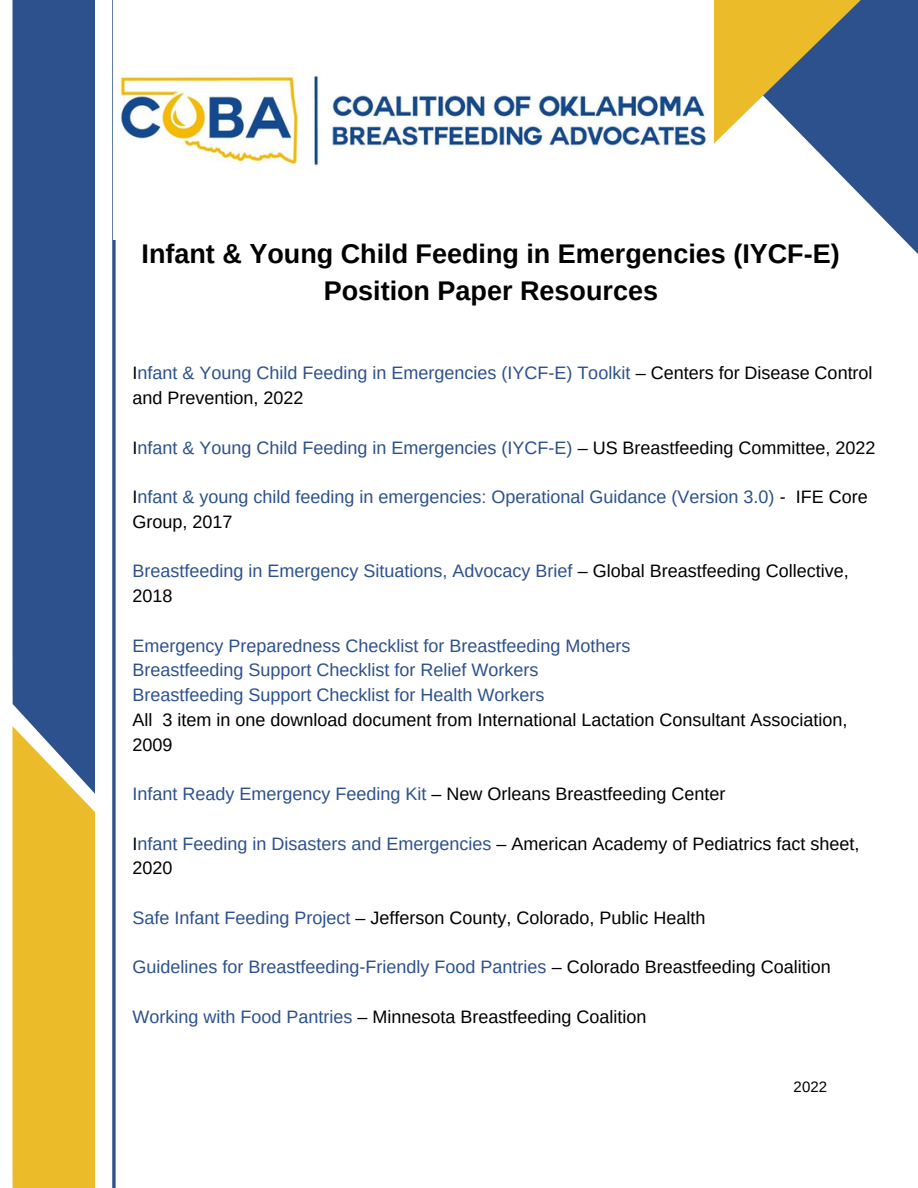
<style>
.page{position:relative;width:918px;height:1188px;background:#fff}
.page>*{position:absolute;margin:0;border:0;box-sizing:border-box;transform-origin:0 0}
.t1{font:700 27px/37.2px "Arimo";color:#000;text-align:center}
.t2{font:18px/24.8px "Arimo";color:#2c518c}
.t3{font:18px/24.8px "Arimo";color:#000}
.t4{font:15px "Arimo";color:#000}
.s1{color:#000}
.s2{color:#2c518c}
</style>
<div class="page">
<div style="left:13px;top:0;width:82px;height:726px;background:#2c518c"></div>
<svg style="left:13px;top:726px;width:82px;height:462px;background:#e1b736"></svg>
<svg style="left:112px;top:0;width:4px;height:1188px;background:#5774a3"></svg>
<svg style="left:820px;top:0;width:98px;height:254px"></svg>
<svg style="left:714px;top:0;width:189px;height:154px;background:#8c8d74"></svg>
<img style="left:114px;top:0;width:595px;height:239px">
<h1 class="t1" style="left:142px;top:235px;width:700px">Infant &amp; Young Child Feeding in Emergencies (IYCF-E)<br>Position Paper Resources</h1>
<p class="t2" style="left:133px;top:361px;width:742px"><span class="s1">I</span>nfant &amp; Young Child Feeding in Emergencies (IYCF-E) Toolkit <span class="s1">– Centers for Disease Control and Prevention, 2022</span></p>
<p class="t2" style="left:133px;top:435px;width:745px"><span class="s1">I</span>nfant &amp; Young Child Feeding in Emergencies (IYCF-E) <span class="s1">– US Breastfeeding Committee, 2022</span></p>
<p class="t2" style="left:133px;top:485px;width:737px"><span class="s1">I</span>nfant &amp; young child feeding in emergencies: Operational Guidance (Version 3.0) <span class="s1">- IFE Core<br>Group, 2017</span></p>
<p class="t2" style="left:133px;top:559px;width:718px">Breastfeeding in Emergency Situations, Advocacy Brief <span class="s1">– Global Breastfeeding Collective,<br>2018</span></p>
<p class="t2" style="left:133px;top:633px;width:499px">Emergency Preparedness Checklist for Breastfeeding Mothers<br>Breastfeeding Support Checklist for Relief Workers<br>Breastfeeding Support Checklist for Health Workers</p>
<p class="t3" style="left:133px;top:707px;width:716px">All 3 item in one download document from International Lactation Consultant Association,<br>2009</p>
<p class="t2" style="left:133px;top:782px;width:595px">Infant Ready Emergency Feeding Kit <span class="s1">– New Orleans Breastfeeding Center</span></p>
<p class="t3" style="left:133px;top:831px;width:729px">I<span class="s2">nfant Feeding in Disasters and Emergencies</span> – American Academy of Pediatrics fact sheet,<br>2020</p>
<p class="t3" style="left:133px;top:905px;width:575px"><span class="s2">Safe Infant Feeding Project</span> – Jefferson County, Colorado, Public Health</p>
<p class="t2" style="left:133px;top:955px;width:700px">Guidelines for Breastfeeding-Friendly Food Pantries <span class="s1">– Colorado Breastfeeding Coalition</span></p>
<p class="t3" style="left:133px;top:1004px;width:516px"><span class="s2">Working with Food Pantries</span> – Minnesota Breastfeeding Coalition</p>
<p class="t4" style="left:794px;top:1078px;width:35px">2022</p>
</div>
